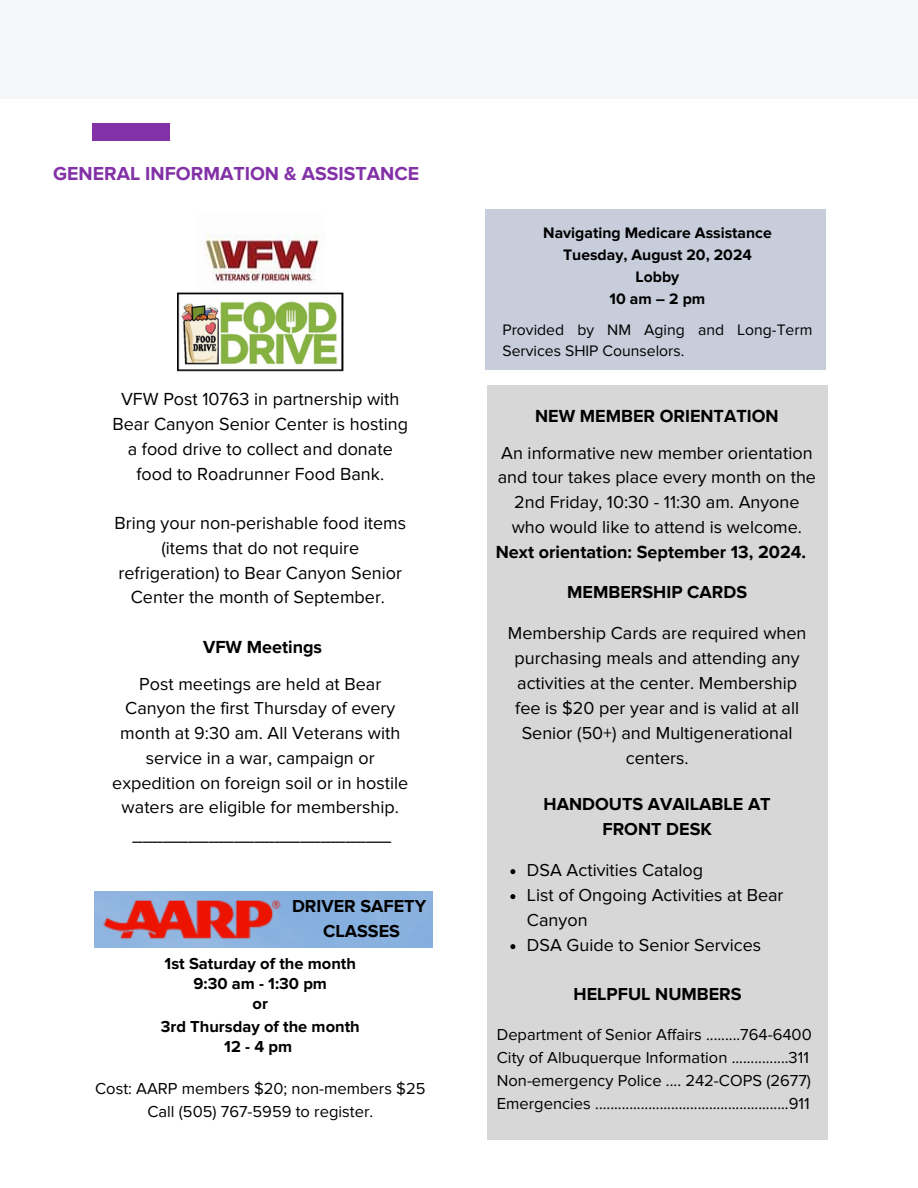
<style>
.page{position:relative;width:918px;height:1188px;background:#fff}
.page>*{position:absolute;margin:0;border:0;box-sizing:border-box;transform-origin:0 0}
.t1{font:700 19.5px "Proxima Nova";color:#8331a7}
.t2{font:18px/24.8px "Proxima Nova";color:#000;text-align:center}
.t3{font:700 18px/25px "Proxima Nova";color:#000;text-align:center}
.t4{font:16.5px/23px "Proxima Nova";color:#000}
.t5{font:700 16.5px/19.8px "Proxima Nova";color:#000;text-align:center}
.t6{font:700 15.75px/21.9px "Proxima Nova";color:#000;text-align:center}
.t7{font:15.75px/21.9px "Proxima Nova";color:#000}
.t8{font:800 10.2px "Open Sans";color:#000}
</style>
<div class="page">
<div style="left:92px;top:124px;width:77px;height:17px;background:#8331a7"></div>
<div style="left:0;top:0;width:918px;height:99px;background:#f5f6f7"></div>
<img style="left:199px;top:234px;width:126px;height:59px">
<img style="left:95px;top:891px;width:337px;height:56px">
<img style="left:177px;top:293px;width:167px;height:79px">
<svg style="left:510px;top:869px;width:5px;height:5px"></svg>
<svg style="left:510px;top:894px;width:5px;height:5px"></svg>
<svg style="left:510px;top:944px;width:5px;height:5px"></svg>
<h4 class="t1" style="left:53px;top:162px;width:367px">GENERAL INFORMATION &amp; ASSISTANCE</h4>
<h3 class="t2" style="left:113px;top:387px;width:297px">VFW Post 10763 in partnership with Bear Canyon Senior Center is hosting a food drive to collect and donate food to Roadrunner Food Bank.</h3>
<p class="t2" style="left:114px;top:511px;width:293px">Bring your non-perishable food items (items that do not require refrigeration) to Bear Canyon Senior Center the month of September.</p>
<p class="t3" style="left:203px;top:635px;width:121px">VFW Meetings</p>
<h1 class="t2" style="left:112px;top:672px;width:298px">Post meetings are held at Bear Canyon the first Thursday of every month at 9:30 am. All Veterans with service in a war, campaign or expedition on foreign soil or in hostile waters are eligible for membership.</h1>
<p class="t8" style="left:133px;top:830px;width:260px">___________________________________________________</p>
<p class="t3" style="left:292px;top:894px;width:136px">DRIVER SAFETY<br>CLASSES</p>
<p class="t5" style="left:165px;top:954px;width:193px">1st Saturday of the month<br>9:30 am - 1:30 pm<br>or</p>
<p class="t5" style="left:161px;top:1017px;width:201px">3rd Thursday of the month<br>12-4pm</p>
<h1 class="t4" style="left:95px;top:1077px;width:332px">Cost: AARP members $20; non-members $25</h1>
<p class="t4" style="left:147px;top:1100px;width:227px">Call (505) 767-5959 to register.</p>
<h4 class="t6" style="left:543px;top:222px;width:230px">Navigating Medicare Assistance<br>Tuesday, August 20, 2024<br>Lobby<br>10am–2pm</h4>
<h4 class="t7" style="left:503px;top:319px;width:311px">Provided by NM Aging and Long-Term<br>Services SHIP Counselors.</h4>
<p class="t3" style="left:535px;top:404px;width:245px">NEW MEMBER ORIENTATION</p>
<p class="t2" style="left:498px;top:441px;width:320px">An informative new member orientation and tour takes place every month on the 2nd Friday, 10:30 - 11:30 am. Anyone who would like to attend is welcome.</p>
<p class="t3" style="left:496px;top:540px;width:312px">Next orientation: September 13, 2024.</p>
<p class="t3" style="left:567px;top:580px;width:181px">MEMBERSHIP CARDS</p>
<p class="t2" style="left:508px;top:621px;width:300px">Membership Cards are required when purchasing meals and attending any activities at the center. Membership fee is $20 per year and is valid at all<br>Senior (50+) and Multigenerational centers.</p>
<p class="t3" style="left:544px;top:792px;width:229px">HANDOUTS AVAILABLE AT<br>FRONT DESK</p>
<h3 class="t2" style="left:527px;top:858px;width:178px">DSA Activities Catalog</h3>
<h3 class="t2" style="left:527px;top:883px;width:258px;text-align:left">List of Ongoing Activities at Bear<br>Canyon</h3>
<h2 class="t2" style="left:527px;top:933px;width:236px">DSA Guide to Senior Services</h2>
<p class="t3" style="left:574px;top:982px;width:170px">HELPFUL NUMBERS</p>
<p class="t4" style="left:497px;top:1024px;width:317px">Department of Senior Affairs .........764-6400<br>City of Albuquerque Information ...............311<br>Non-emergency Police .... 242-COPS (2677)<br>Emergencies ...................................................911</p>
</div>
